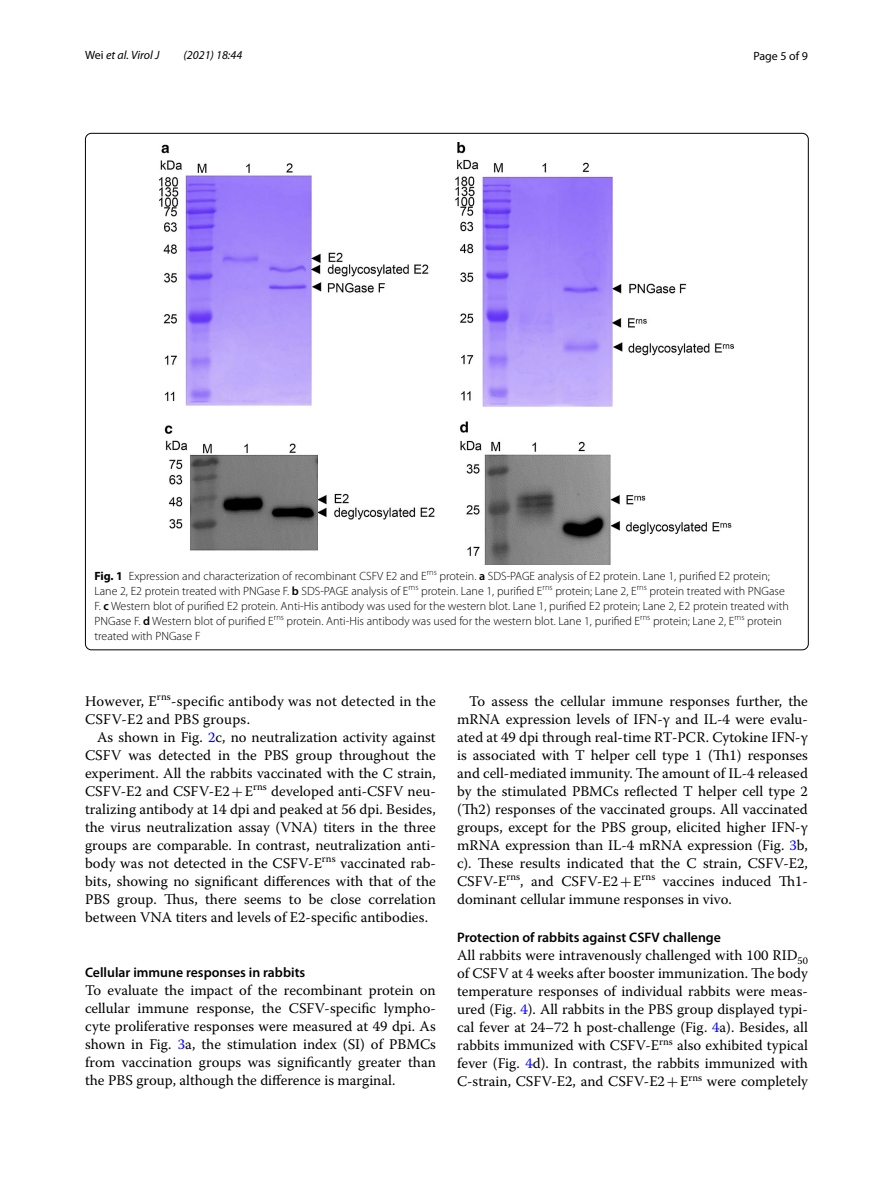
<style>
.page{position:relative;width:893px;height:1187px;background:#fff}
.page>*{position:absolute;margin:0;border:0;box-sizing:border-box;transform-origin:0 0}
.t1{font:14.7px/18px "Warnock Pro";color:#000;text-align:justify}
.t2{font:600 13.8px "Myriad Pro";color:#000}
.t3{font:300 12px/15px "Myriad Pro";color:#000}
.t4{font:italic 12px "Myriad Pro";color:#000}
.t5{font:12px "Myriad Pro";color:#000}
.s1{font-style:normal}
.s2{font-weight:700}
.s3{font-weight:600}
.s4{color:#00f}
.s5{font-family:"MTSY"}
</style>
<div class="page">
<img style="left:160px;top:142px;width:574px;height:423px">
<p class="t4" style="left:85px;top:48px;width:76px"><span class="s1">Wei</span> et al. Virol J</p>
<p class="t4" style="left:184px;top:48px;width:60px">(2021) 18:44</p>
<p class="t5" style="left:753px;top:48px;width:56px">Page 5 of 9</p>
<p class="t3" style="left:94px;top:568px;width:696px"><span class="s2">Fig. 1</span> Expression and characterization of recombinant CSFV E2 and E<sup>rns</sup> protein. <span class="s3">a</span> SDS-PAGE analysis of E2 protein. Lane 1, purified E2 protein; Lane 2, E2 protein treated with PNGase F. <span class="s3">b</span> SDS-PAGE analysis of E<sup>rns</sup> protein. Lane 1, purified E<sup>rns</sup> protein; Lane 2, E<sup>rns</sup> protein treated with PNGase F. <span class="s3">c</span> Western blot of purified E2 protein. Anti-His antibody was used for the western blot. Lane 1, purified E2 protein; Lane 2, E2 protein treated with PNGase F. <span class="s3">d</span> Western blot of purified E<sup>rns</sup> protein. Anti-His antibody was used for the western blot. Lane 1, purified E<sup>rns</sup> protein; Lane 2, E<sup>rns</sup> protein treated with PNGase F</p>
<p class="t1" style="left:85px;top:691px;width:352px">However, E<sup>rns</sup>-specific antibody was not detected in the<br>CSFV-E2 and PBS groups.</p>
<p class="t1" style="left:85px;top:727px;width:352px;text-indent:12px">As shown in Fig. <span class="s4">2</span>c, no neutralization activity against CSFV was detected in the PBS group throughout the experiment. All the rabbits vaccinated with the C strain, CSFV-E2 and CSFV-E2<span class="s5">+</span>E<sup>rns</sup> developed anti-CSFV neu&shy;tralizing antibody at 14 dpi and peaked at 56 dpi. Besides, the virus neutralization assay (VNA) titers in the three groups are comparable. In contrast, neutralization anti&shy;body was not detected in the CSFV-E<sup>rns</sup> vaccinated rab&shy;bits, showing no significant differences with that of the PBS group. Thus, there seems to be close correlation between VNA titers and levels of E2-specific antibodies.</p>
<p class="t2" style="left:85px;top:963px;width:222px">Cellular immune responses in rabbits</p>
<p class="t1" style="left:85px;top:980px;width:352px">To evaluate the impact of the recombinant protein on cellular immune response, the CSFV-specific lympho&shy;cyte proliferative responses were measured at 49 dpi. As shown in Fig. <span class="s4">3</span>a, the stimulation index (SI) of PBMCs from vaccination groups was significantly greater than the PBS group, although the difference is marginal.</p>
<p class="t1" style="left:457px;top:691px;width:352px;text-indent:12px">To assess the cellular immune responses further, the mRNA expression levels of IFN-γ and IL-4 were evalu&shy;ated at 49 dpi through real-time RT-PCR. Cytokine IFN-γ is associated with T helper cell type 1 (Th1) responses and cell-mediated immunity. The amount of IL-4 released by the stimulated PBMCs reflected T helper cell type 2 (Th2) responses of the vaccinated groups. All vaccinated groups, except for the PBS group, elicited higher IFN-γ mRNA expression than IL-4 mRNA expression (Fig. <span class="s4">3</span>b, c). These results indicated that the C strain, CSFV-E2, CSFV-E<sup>rns</sup>, and CSFV-E2<span class="s5">+</span>E<sup>rns</sup> vaccines induced Th1- dominant cellular immune responses in vivo.</p>
<p class="t2" style="left:457px;top:928px;width:265px">Protection of rabbits against CSFV challenge</p>
<p class="t1" style="left:457px;top:946px;width:352px">All rabbits were intravenously challenged with 100 RID<sub>50 </sub>of CSFV at 4 weeks after booster immunization. The body temperature responses of individual rabbits were meas&shy;ured (Fig. <span class="s4">4</span>). All rabbits in the PBS group displayed typi&shy;cal fever at 24–72 h post-challenge (Fig. <span class="s4">4</span>a). Besides, all rabbits immunized with CSFV-E<sup>rns</sup> also exhibited typical fever (Fig. <span class="s4">4</span>d). In contrast, the rabbits immunized with C-strain, CSFV-E2, and CSFV-E2<span class="s5">+</span>E<sup>rns</sup> were completely</p>
</div>
